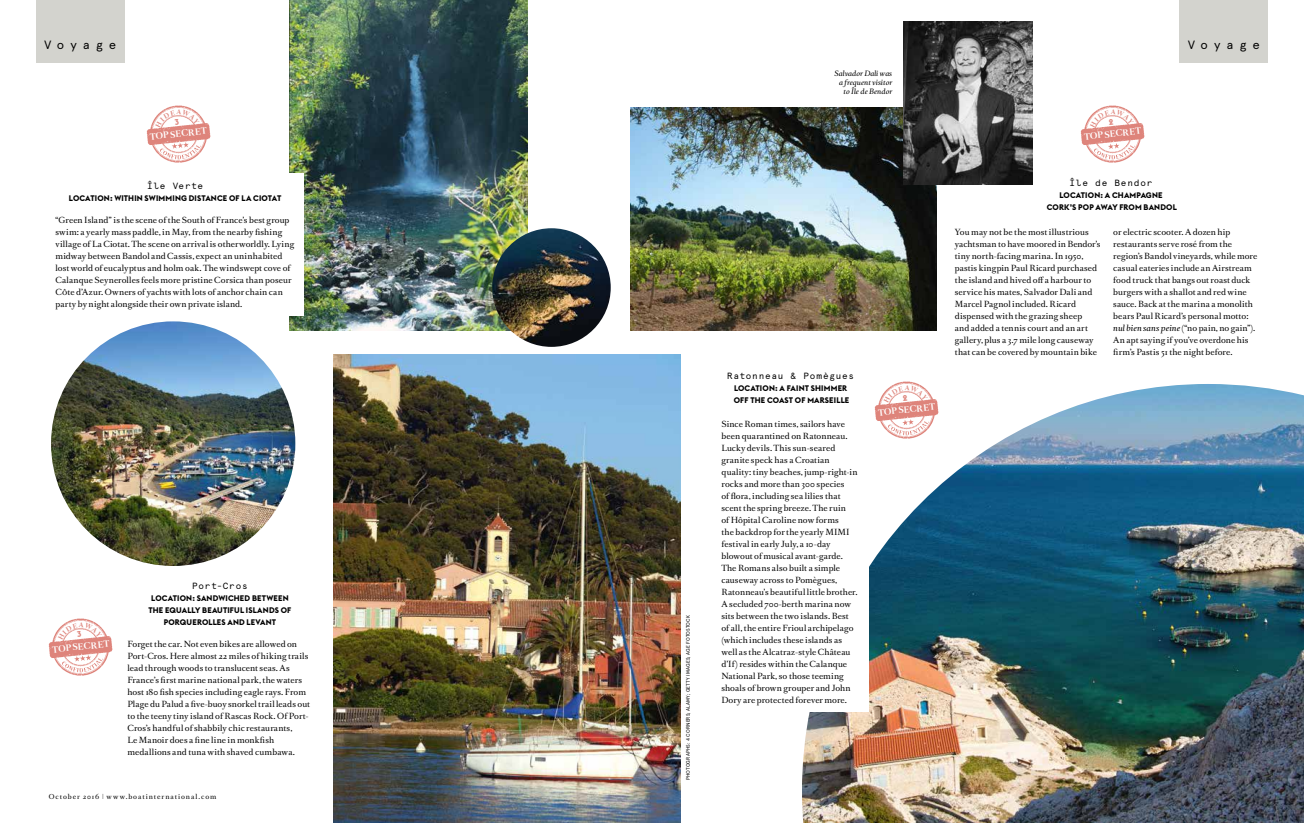
<style>
.page{position:relative;width:1304px;height:823px;background:#fff}
.page>*{position:absolute;margin:0;border:0;box-sizing:border-box;transform-origin:0 0}
.t1{font:12px "Apercu Mono";letter-spacing:.455em;color:#000}
.t2{font:9px "Apercu Mono";letter-spacing:.09em;color:#000}
.t3{font:8px/12px "Romain BP Text";letter-spacing:.01em;color:#000}
.t4{font:700 8px/12px "Euclid Flex";letter-spacing:.02em;color:#000;text-align:center}
.t5{font:700 7.8px "Romain BP Headline";color:#fff}
.t6{font:italic 7px/9px "Romain BP Text";color:#000;text-align:right}
.t7{font:6.5px "Romain BP Text";letter-spacing:.14em;color:#000}
.t8{font:5px "Apercu";letter-spacing:.025em;color:#000}
.s1{font-style:italic}
</style>
<div class="page">
<img style="left:334px;top:354px;width:346px;height:468px">
<img style="left:802px;top:384px;width:502px;height:438px">
<div style="left:713px;top:362px;width:155px;height:349px;background:#fff"></div>
<div style="left:1179px;top:0;width:89px;height:62px;background:#d3d3ce"></div>
<img style="left:290px;top:0;width:238px;height:330px">
<div style="left:47px;top:173px;width:256px;height:142px;background:#fff"></div>
<img style="left:631px;top:107px;width:305px;height:223px">
<img style="left:903px;top:21px;width:129px;height:163px">
<img style="left:492px;top:228px;width:119px;height:118px;border-radius:59px">
<div style="left:36px;top:0;width:89px;height:62px;background:#d3d3ce"></div>
<img style="left:51px;top:321px;width:244px;height:244px;border-radius:122px">
<img style="left:146px;top:105px;width:65px;height:57px">
<svg style="left:172px;top:142px;width:17px;height:7px"></svg>
<img style="left:48px;top:618px;width:65px;height:57px">
<svg style="left:74px;top:654px;width:17px;height:7px"></svg>
<img style="left:871px;top:381px;width:70px;height:57px">
<svg style="left:902px;top:419px;width:12px;height:6px"></svg>
<img style="left:1080px;top:105px;width:65px;height:57px">
<svg style="left:1108px;top:143px;width:11px;height:6px"></svg>
<svg style="left:156px;top:109px;width:44px;height:18px"></svg>
<svg style="left:58px;top:622px;width:44px;height:17px"></svg>
<svg style="left:884px;top:385px;width:44px;height:18px"></svg>
<svg style="left:1090px;top:109px;width:44px;height:18px"></svg>
<h1 class="t1" style="left:44px;top:38px;width:74px">Voyage</h1>
<p class="t5" style="left:150px;top:132px;width:58px;rotate:-6deg">TOP SECRET</p>
<p class="t2" style="left:147px;top:180px;width:58px">Île Verte</p>
<p class="t4" style="left:69px;top:192px;width:214px">LOCATION: WITHIN SWIMMING DISTANCE OF LA CIOTAT</p>
<p class="t3" style="left:55px;top:213px;width:240px">“Green Island” is the scene of the South of France’s best group swim: a yearly mass paddle, in May, from the nearby fishing village of La Ciotat. The scene on arrival is otherworldly. Lying midway between Bandol and Cassis, expect an uninhabited lost world of eucalyptus and holm oak. The windswept cove of Calanque Seynerolles feels more pristine Corsica than poseur CÔte d’Azur. Owners of yachts with lots of anchor chain can party by night alongside their own private island.</p>
<p class="t5" style="left:52px;top:645px;width:58px;rotate:-6deg">TOP SECRET</p>
<p class="t2" style="left:192px;top:580px;width:57px">Port-Cros</p>
<p class="t4" style="left:149px;top:592px;width:144px">LOCATION: SANDWICHED BETWEEN<br>THE EQUALLY BEAUTIFUL ISLANDS OF<br>PORQUEROLLES AND LEVANT</p>
<p class="t3" style="left:127px;top:637px;width:184px">Forget the car. Not even bikes are allowed on Port-Cros. Here almost 22 miles of hiking trails lead through woods to translucent seas. As France’s first marine national park, the waters host 180 fish species including eagle rays. From Plage du Palud a five-buoy snorkel trail leads out to the teeny tiny island of Rascas Rock. Of Port-Cros’s handful of shabbily chic restaurants,<br>Le Manoir does a fine line in monkfish medallions and tuna with shaved cumbawa.</p>
<p class="t7" style="left:49px;top:790px;width:169px">October 2016 | www.boatinternational.com</p>
<p class="t8" style="left:685px;top:780px;width:167px;rotate:-90deg">PHOTOGRAPHS: 4 CORNERS; ALAMY; GETTY IMAGES; AGE FOTOSTOCK</p>
<p class="t6" style="left:834px;top:68px;width:59px">Salvador Dali was a frequent visitor to Île de Bendor</p>
<p class="t2" style="left:727px;top:370px;width:128px">Ratonneau &amp; Pomègues</p>
<p class="t4" style="left:734px;top:381px;width:117px;text-align:left">LOCATION: A FAINT SHIMMER<br>OFF THE COAST OF MARSEILLE</p>
<p class="t3" style="left:721px;top:417px;width:138px">Since Roman times, sailors have been quarantined on Ratonneau.<br>Lucky devils. This sun-seared granite speck has a Croatian quality: tiny beaches, jump-right-in rocks and more than 300 species<br>of flora, including sea lilies that scent the spring breeze. The ruin<br>of Hôpital Caroline now forms<br>the backdrop for the yearly MIMI festival in early July, a 10-day blowout of musical avant-garde.<br>The Romans also built a simple causeway across to Pomègues,<br>Ratonneau’s beautiful little brother.<br>A secluded 700-berth marina now sits between the two islands. Best of all, the entire Frioul archipelago (which includes these islands as well as the Alcatraz-style Château d’If) resides within the Calanque<br>National Park, so those teeming shoals of brown grouper and John<br>Dory are protected forever more.</p>
<p class="t5" style="left:878px;top:408px;width:58px;rotate:-6deg">TOP SECRET</p>
<p class="t5" style="left:1084px;top:132px;width:58px;rotate:-6deg">TOP SECRET</p>
<h1 class="t1" style="left:1188px;top:38px;width:74px">Voyage</h1>
<p class="t2" style="left:1070px;top:178px;width:84px">Île de Bendor</p>
<p class="t4" style="left:1047px;top:189px;width:132px">LOCATION: A CHAMPAGNE<br>CORK’S POP AWAY FROM BANDOL</p>
<p class="t3" style="left:955px;top:225px;width:147px">You may not be the most illustrious yachtsman to have moored in Bendor’s tiny north-facing marina. In 1950, pastis kingpin Paul Ricard purchased the island and hived off a harbour to service his mates, Salvador Dali and Marcel Pagnol included. Ricard dispensed with the grazing sheep<br>and added a tennis court and an art gallery, plus a 3.7 mile long causeway that can be covered by mountain bike</p>
<p class="t3" style="left:1113px;top:225px;width:146px">or electric scooter. A dozen hip restaurants serve rosé from the region’s Bandol vineyards, while more casual eateries include an Airstream food truck that bangs out roast duck burgers with a shallot and red wine sauce. Back at the marina a monolith bears Paul Ricard’s personal motto: <span class="s1">nul bien sans peine</span> (“no pain, no gain”).<br>An apt saying if you’ve overdone his firm’s Pastis 51 the night before.</p>
</div>
